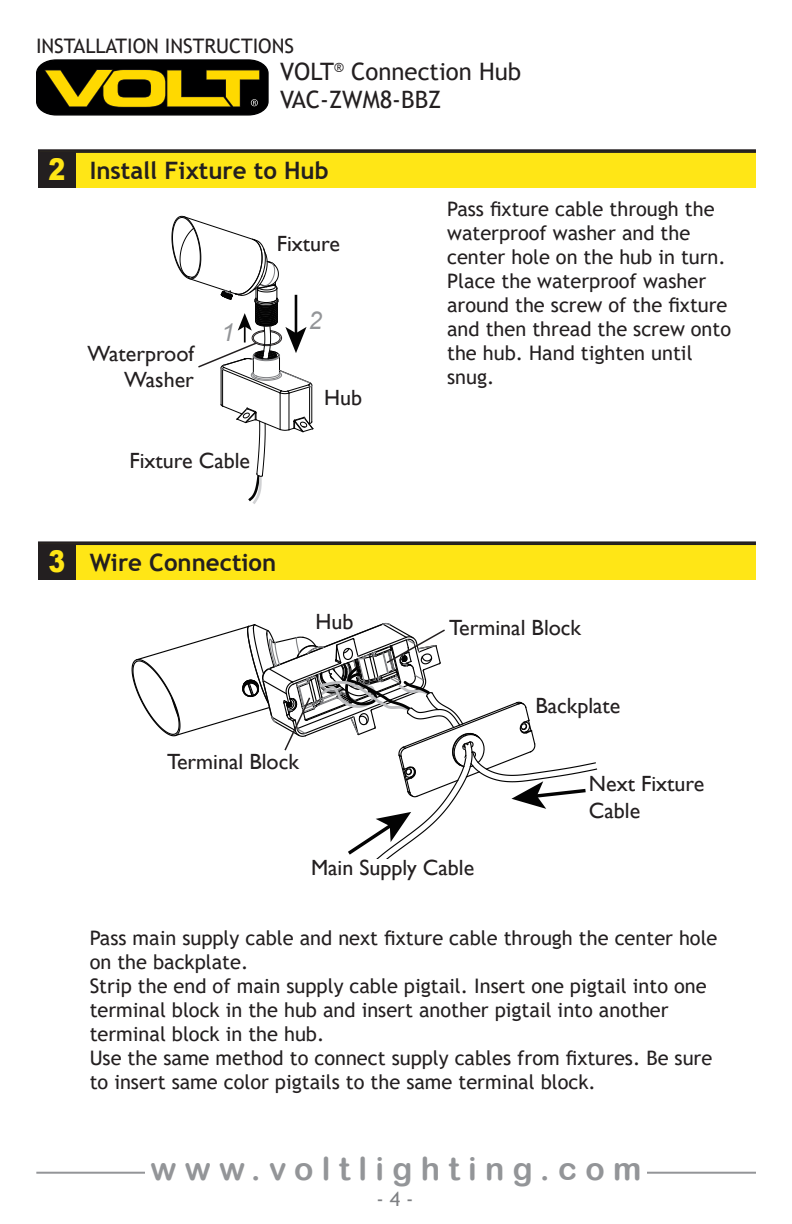
<style>
.page{position:relative;width:792px;height:1224px;background:#fff}
.page>*{position:absolute;margin:0;border:0;box-sizing:border-box;transform-origin:0 0}
.t1{font:32px "Arial Rounded MT Bold";letter-spacing:.26em;color:#939598}
.spec_numbers{font:900 30px "Arial";color:#ffe616;scale:.84 1}
.t2{font:italic 24.6px "Arial";color:#939598}
.t3{font:700 24px "Trebuchet MS";color:#231f20}
.t4{font:24px "Trebuchet MS";color:#231f20}
.t5{font:22px/26.4px "Gill Sans";color:#231f20}
.t6{font:20px/24px "Trebuchet MS";color:#231f20}
.t7{font:20px "Trebuchet MS";color:#7e8083}
</style>
<div class="page">
<svg style="left:36px;top:59px;width:233px;height:57px;background:#5b4f0a"></svg>
<hr style="left:36px;top:1172px;width:720px;height:2px;background:#939598">
<div style="left:145px;top:1156px;width:502px;height:35px;background:#fff"></div>
<div style="left:45px;top:543px;width:711px;height:37px;background:#ffe616"></div>
<div style="left:38px;top:543px;width:37px;height:37px;background:#231f20"></div>
<div style="left:38px;top:541px;width:718px;height:4px;border:2px solid #231f20"></div>
<div style="left:45px;top:151px;width:711px;height:37px;background:#ffe616"></div>
<div style="left:38px;top:151px;width:37px;height:37px;background:#231f20"></div>
<div style="left:38px;top:149px;width:718px;height:4px;border:2px solid #231f20"></div>
<hr style="left:311px;top:385px;width:1px;height:37px;background:#030303">
<hr style="left:221px;top:368px;width:1px;height:37px;background:#030303">
<hr style="left:289px;top:393px;width:1px;height:37px;background:#030303">
<hr style="left:280px;top:393px;width:1px;height:37px;background:#030303">
<hr style="left:309px;top:387px;width:1px;height:37px;background:#030303">
<hr style="left:222px;top:369px;width:1px;height:37px;background:#030303">
<svg style="left:220px;top:404px;width:94px;height:100px"></svg>
<div style="left:129px;top:453px;width:121px;height:15px;background:#fff"></div>
<svg style="left:131px;top:622px;width:467px;height:237px"></svg>
<svg style="left:171px;top:215px;width:142px;height:180px"></svg>
<p class="t6" style="left:36px;top:34px;width:260px">INSTALLATION INSTRUCTIONS</p>
<p class="t4" style="left:280px;top:56px;width:243px">VOLT<sup>®</sup> Connection Hub</p>
<p class="t4" style="left:280px;top:84px;width:163px">VAC-ZWM8-BBZ</p>
<p class="spec_numbers" style="left:49px;top:147px;width:22px">2</p>
<p class="t3" style="left:90px;top:155px;width:241px">Install Fixture to Hub</p>
<p class="t5" style="left:87px;top:341px;width:108px;text-align:right">Waterproof<br>Washer</p>
<p class="t2" style="left:221px;top:317px;width:15px">1</p>
<p class="t5" style="left:129px;top:448px;width:122px">Fixture Cable</p>
<p class="t5" style="left:277px;top:230px;width:65px">Fixture</p>
<p class="t2" style="left:309px;top:304px;width:15px">2</p>
<p class="t5" style="left:324px;top:385px;width:40px">Hub</p>
<p class="spec_numbers" style="left:49px;top:539px;width:22px">3</p>
<p class="t3" style="left:90px;top:547px;width:188px">Wire Connection</p>
<p class="t5" style="left:315px;top:609px;width:40px">Hub</p>
<p class="t5" style="left:167px;top:749px;width:133px">Terminal Block</p>
<p class="t6" style="left:447px;top:197px;width:280px">Pass fixture cable through the waterproof washer and the center hole on the hub in turn.</p>
<p class="t6" style="left:447px;top:269px;width:286px">Place the waterproof washer around the screw of the fixture and then thread the screw onto the hub. Hand tighten until snug.</p>
<p class="t5" style="left:449px;top:615px;width:133px">Terminal Block</p>
<p class="t5" style="left:535px;top:693px;width:87px">Backplate</p>
<p class="t5" style="left:589px;top:771px;width:117px">Next Fixture<br>Cable</p>
<p class="t5" style="left:311px;top:855px;width:165px">Main Supply Cable</p>
<p class="t6" style="left:90px;top:925px;width:629px">Pass main supply cable and next fixture cable through the center hole on the backplate.</p>
<p class="t6" style="left:90px;top:973px;width:619px">Strip the end of main supply cable pigtail. Insert one pigtail into one terminal block in the hub and insert another pigtail into another terminal block in the hub.</p>
<p class="t6" style="left:90px;top:1045px;width:624px">Use the same method to connect supply cables from fixtures. Be sure to insert same color pigtails to the same terminal block.</p>
<h1 class="t1" style="left:150px;top:1149px;width:493px">www.voltlighting.com</h1>
<p class="t7" style="left:376px;top:1187px;width:39px">- 4 -</p>
</div>
